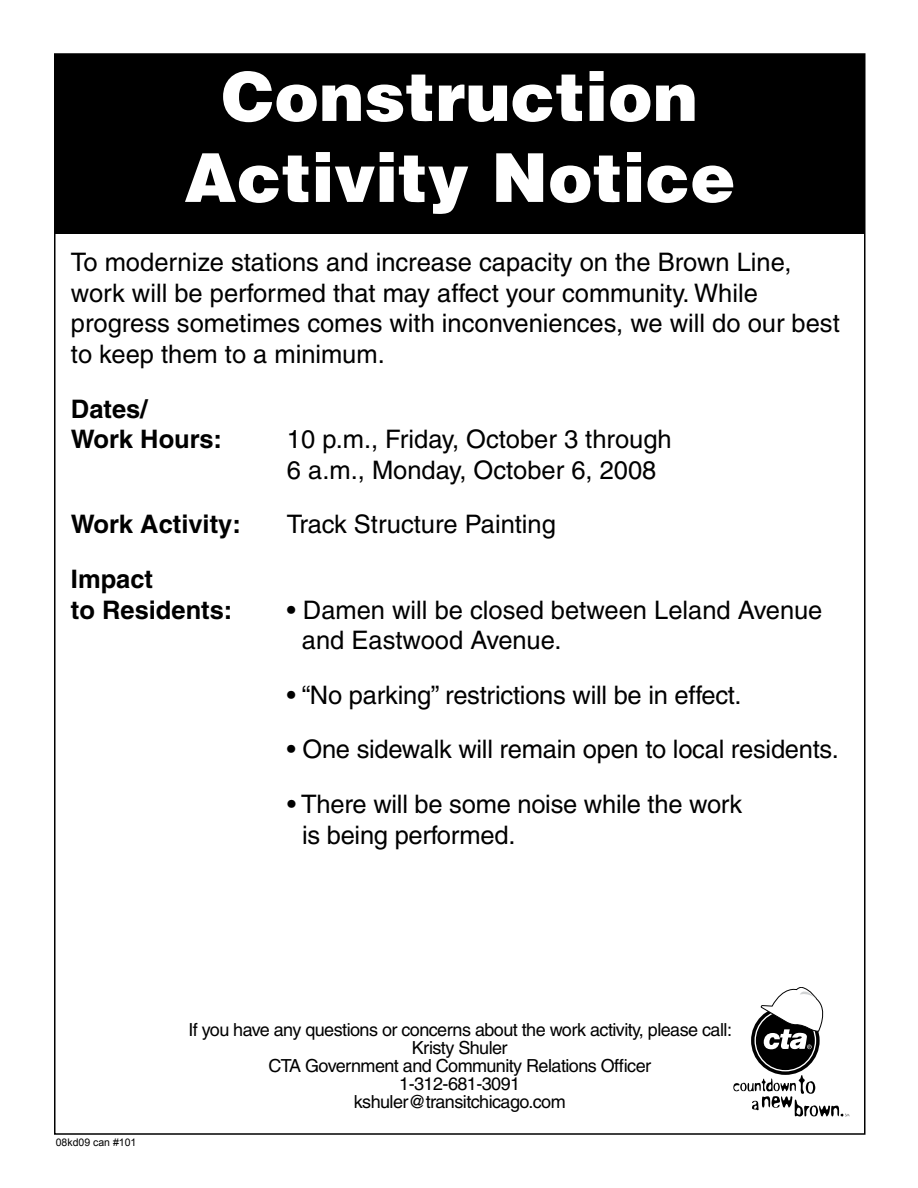
<style>
.page{position:relative;width:918px;height:1188px;background:#fff}
.page>*{position:absolute;margin:0;border:0;box-sizing:border-box;transform-origin:0 0}
.t1{font:900 67.5px/81px "Helvetica";color:#fff;text-align:center}
.t2{font:25.5px/30.6px "Helvetica";color:#000}
.t3{font:700 25.5px/30.6px "Helvetica";color:#000}
.t4{font:18px/18px "Helvetica";letter-spacing:-.03em;color:#000;text-align:center}
.t5{font:10.5px "Arial";color:#000}
</style>
<div class="page">
<div style="left:55px;top:54px;width:810px;height:180px;background:#000"></div>
<svg style="left:733px;top:1075px;width:116px;height:41px"></svg>
<div style="left:751px;top:1006px;width:69px;height:69px;border:3px solid #000;border-radius:50%"></div>
<div style="left:756px;top:1011px;width:59px;height:59px;background:#000;border-radius:50%"></div>
<svg style="left:761px;top:987px;width:63px;height:62px"></svg>
<h1 class="t1" style="left:184px;top:54px;width:553px">Construction<br>Activity Notice</h1>
<p class="t2" style="left:71px;top:247px;width:770px">To modernize stations and increase capacity on the Brown Line, work will be performed that may affect your community. While progress sometimes comes with inconveniences, we will do our best to keep them to a minimum.</p>
<p class="t3" style="left:71px;top:393px;width:153px">Dates/<br>Work Hours:</p>
<p class="t2" style="left:287px;top:424px;width:386px">10 p.m., Friday, October 3 through<br>6 a.m., Monday, October 6, 2008</p>
<p class="t3" style="left:71px;top:509px;width:171px">Work Activity:</p>
<p class="t2" style="left:287px;top:509px;width:271px">Track Structure Painting</p>
<p class="t3" style="left:71px;top:563px;width:163px">Impact<br>to Residents:</p>
<p class="t2" style="left:302px;top:594px;width:522px;text-indent:-15px">• Damen will be closed between Leland Avenue and Eastwood Avenue.</p>
<p class="t2" style="left:287px;top:679px;width:456px">• “No parking” restrictions will be in effect.</p>
<p class="t2" style="left:287px;top:734px;width:553px">• One sidewalk will remain open to local residents.</p>
<p class="t2" style="left:302px;top:789px;width:442px;text-indent:-15px">• There will be some noise while the work is being performed.</p>
<p class="t5" style="left:56px;top:1135px;width:82px">08kd09 can #101</p>
<p class="t4" style="left:188px;top:1021px;width:545px">If you have any questions or concerns about the work activity, please call:<br>Kristy Shuler<br>CTA Government and Community Relations Officer<br>1-312-681-3091<br>kshuler@transitchicago.com</p>
</div>
